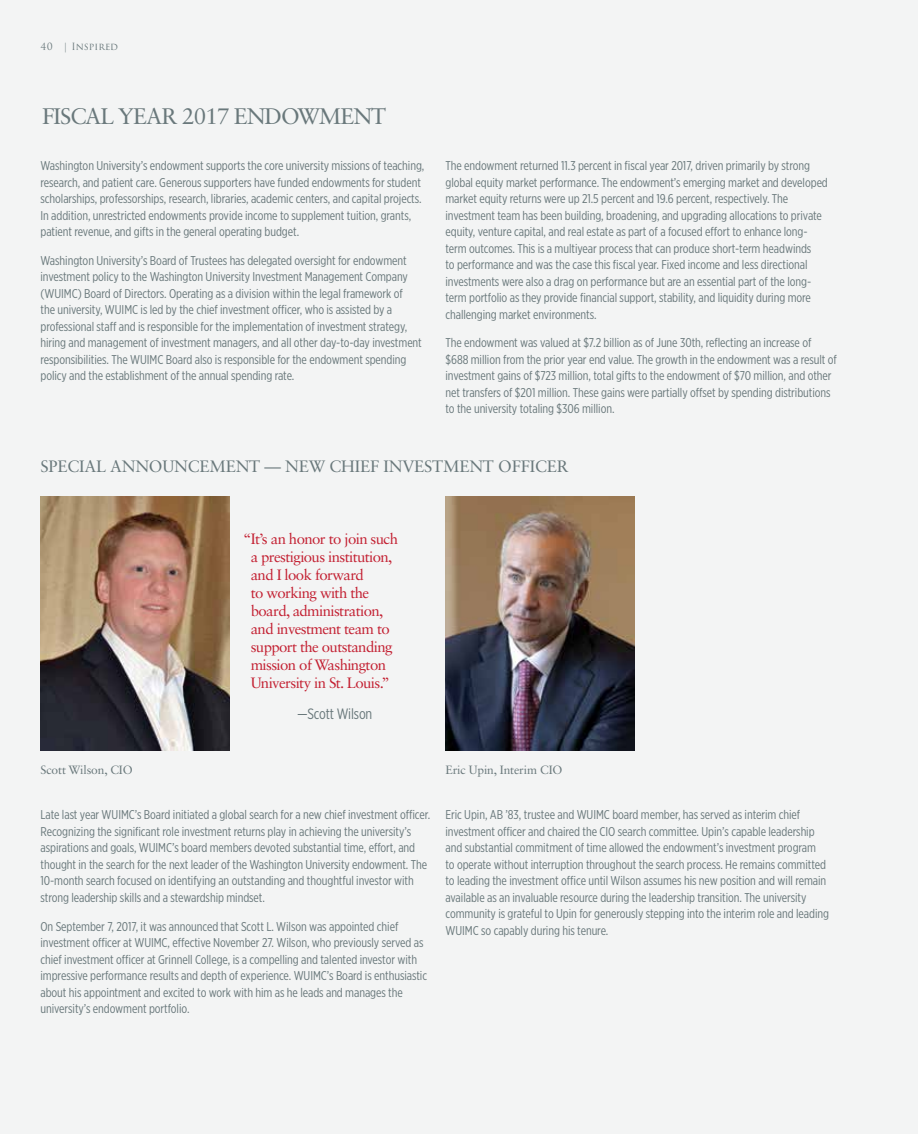
<style>
.page{position:relative;width:918px;height:1134px;background:#f3f4f4}
.page>*{position:absolute;margin:0;border:0;box-sizing:border-box;transform-origin:0 0}
.t1{font:22.5px "Sabon LT Std";letter-spacing:-.04em;color:#69787b}
.t2{font:16.5px "Sabon LT Std";letter-spacing:-.01em;color:#69787b}
.t3{font:15px/18px "Sabon LT Std";letter-spacing:-.04em;color:#c32032}
.t4{font:15px "Gotham X Narrow";letter-spacing:-.01em;color:#69787b}
.t5{font:12.75px/16.5px "Gotham X Narrow";letter-spacing:-.005em;color:#69787b}
.t6{font:12px "Sabon LT Std";letter-spacing:-.01em;color:#69787b}
.t7{font:9.75px "Trajan Pro 3";letter-spacing:.005em;color:#69787b}
</style>
<div class="page">
<img style="left:40px;top:497px;width:190px;height:254px">
<img style="left:446px;top:497px;width:188px;height:254px">
<p class="t7" style="left:40px;top:39px;width:79px">40 | Inspired</p>
<h1 class="t1" style="left:42px;top:103px;width:346px">FISCAL YEAR 2017 ENDOWMENT</h1>
<p class="t5" style="left:40px;top:157px;width:385px">Washington University’s endowment supports the core university missions of teaching, research, and patient care. Generous supporters have funded endowments for student scholarships, professorships, research, libraries, academic centers, and capital projects.<br>In addition, unrestricted endowments provide income to supplement tuition, grants, patient revenue, and gifts in the general operating budget.</p>
<p class="t5" style="left:40px;top:252px;width:383px">Washington University’s Board of Trustees has delegated oversight for endowment investment policy to the Washington University Investment Management Company (WUIMC) Board of Directors. Operating as a division within the legal framework of<br>the university, WUIMC is led by the chief investment officer, who is assisted by a professional staff and is responsible for the implementation of investment strategy, hiring and management of investment managers, and all other day-to-day investment responsibilities. The WUIMC Board also is responsible for the endowment spending policy and the establishment of the annual spending rate.</p>
<p class="t5" style="left:446px;top:157px;width:384px">The endowment returned 11.3 percent in fiscal year 2017, driven primarily by strong global equity market performance. The endowment’s emerging market and developed market equity returns were up 21.5 percent and 19.6 percent, respectively. The investment team has been building, broadening, and upgrading allocations to private equity, venture capital, and real estate as part of a focused effort to enhance long&shy;term outcomes. This is a multiyear process that can produce short-term headwinds<br>to performance and was the case this fiscal year. Fixed income and less directional investments were also a drag on performance but are an essential part of the long&shy;term portfolio as they provide financial support, stability, and liquidity during more challenging market environments.</p>
<p class="t5" style="left:446px;top:335px;width:393px">The endowment was valued at $7.2 billion as of June 30th, reflecting an increase of $688 million from the prior year end value. The growth in the endowment was a result of investment gains of $723 million, total gifts to the endowment of $70 million, and other net transfers of $201 million. These gains were partially offset by spending distributions to the university totaling $306 million.</p>
<p class="t2" style="left:40px;top:456px;width:530px">SPECIAL ANNOUNCEMENT — NEW CHIEF INVESTMENT OFFICER</p>
<p class="t3" style="left:251px;top:530px;width:149px;text-indent:-8px">“It’s an honor to join such a prestigious institution, and I look forward<br>to working with the board, administration, and investment team to support the outstanding mission of Washington<br>University in St. Louis.”</p>
<p class="t4" style="left:297px;top:704px;width:77px">—Scott Wilson</p>
<p class="t6" style="left:40px;top:762px;width:94px">Scott Wilson, CIO</p>
<p class="t6" style="left:446px;top:762px;width:118px">Eric Upin, Interim CIO</p>
<p class="t5" style="left:40px;top:806px;width:391px">Late last year WUIMC’s Board initiated a global search for a new chief investment officer.<br>Recognizing the significant role investment returns play in achieving the university’s aspirations and goals, WUIMC’s board members devoted substantial time, effort, and thought in the search for the next leader of the Washington University endowment. The 10-month search focused on identifying an outstanding and thoughtful investor with strong leadership skills and a stewardship mindset.</p>
<p class="t5" style="left:40px;top:918px;width:388px">On September 7, 2017, it was announced that Scott L. Wilson was appointed chief investment officer at WUIMC, effective November 27. Wilson, who previously served as chief investment officer at Grinnell College, is a compelling and talented investor with impressive performance results and depth of experience. WUIMC’s Board is enthusiastic about his appointment and excited to work with him as he leads and manages the university’s endowment portfolio.</p>
<p class="t5" style="left:446px;top:806px;width:385px">Eric Upin, AB ’83, trustee and WUIMC board member, has served as interim chief investment officer and chaired the CIO search committee. Upin’s capable leadership and substantial commitment of time allowed the endowment’s investment program<br>to operate without interruption throughout the search process. He remains committed to leading the investment office until Wilson assumes his new position and will remain available as an invaluable resource during the leadership transition. The university community is grateful to Upin for generously stepping into the interim role and leading WUIMC so capably during his tenure.</p>
</div>
